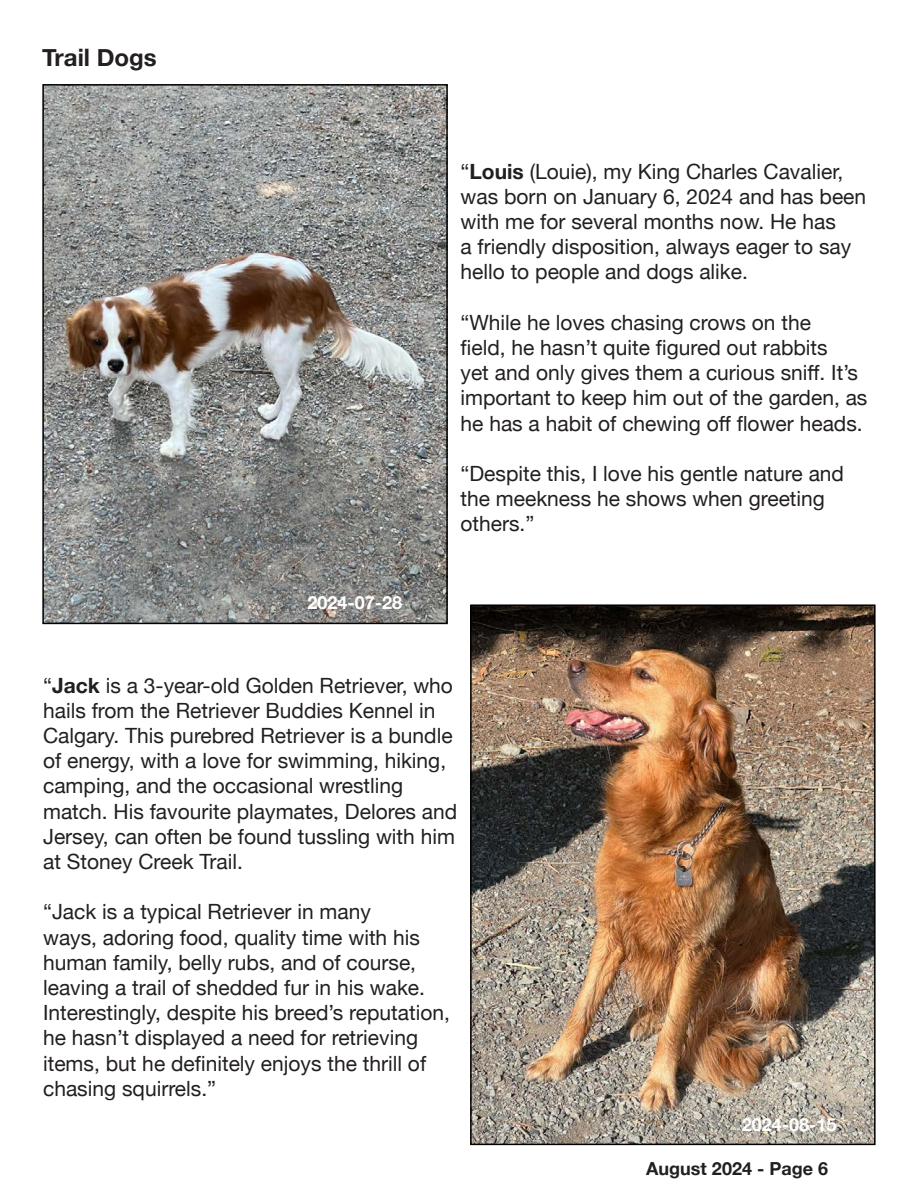
<style>
.page{position:relative;width:918px;height:1188px;background:#fff}
.page>*{position:absolute;margin:0;border:0;box-sizing:border-box;transform-origin:0 0}
.t1{font:700 24px "Helvetica Neue";color:#231f20}
.t2{font:21px/25.2px "Helvetica Neue";color:#231f20}
.t3{font:700 18px "Helvetica Neue";color:#fff}
.t4{font:700 18px "Helvetica Neue";color:#231f20}
.s1{font-weight:700}
</style>
<div class="page">
<img style="left:45px;top:87px;width:400px;height:534px">
<div style="left:42px;top:84px;width:406px;height:540px;border:2px solid #000"></div>
<img style="left:473px;top:607px;width:400px;height:535px">
<div style="left:470px;top:604px;width:406px;height:541px;border:2px solid #000"></div>
<p class="t1" style="left:42px;top:39px;width:116px">Trail Dogs</p>
<p class="t3" style="left:307px;top:589px;width:96px">2024-07-28</p>
<p class="t2" style="left:461px;top:160px;width:407px">“<span class="s1">Louis</span> (Louie), my King Charles Cavalier, was born on January 6, 2024 and has been with me for several months now. He has<br>a friendly disposition, always eager to say hello to people and dogs alike.</p>
<p class="t2" style="left:461px;top:311px;width:408px">“While he loves chasing crows on the<br>field, he hasn’t quite figured out rabbits<br>yet and only gives them a curious sniff. It’s important to keep him out of the garden, as he has a habit of chewing off flower heads.</p>
<p class="t2" style="left:461px;top:462px;width:385px">“Despite this, I love his gentle nature and the meekness he shows when greeting others.”</p>
<p class="t2" style="left:43px;top:674px;width:416px">“<span class="s1">Jack</span> is a 3-year-old Golden Retriever, who hails from the Retriever Buddies Kennel in Calgary. This purebred Retriever is a bundle of energy, with a love for swimming, hiking, camping, and the occasional wrestling match. His favourite playmates, Delores and Jersey, can often be found tussling with him at Stoney Creek Trail.</p>
<p class="t2" style="left:43px;top:900px;width:408px">“Jack is a typical Retriever in many<br>ways, adoring food, quality time with his human family, belly rubs, and of course, leaving a trail of shedded fur in his wake.<br>Interestingly, despite his breed’s reputation, he hasn’t displayed a need for retrieving items, but he definitely enjoys the thrill of chasing squirrels.”</p>
<p class="t3" style="left:742px;top:1111px;width:96px">2024-08-15</p>
<p class="t4" style="left:646px;top:1154px;width:183px">August 2024 - Page 6</p>
</div>
